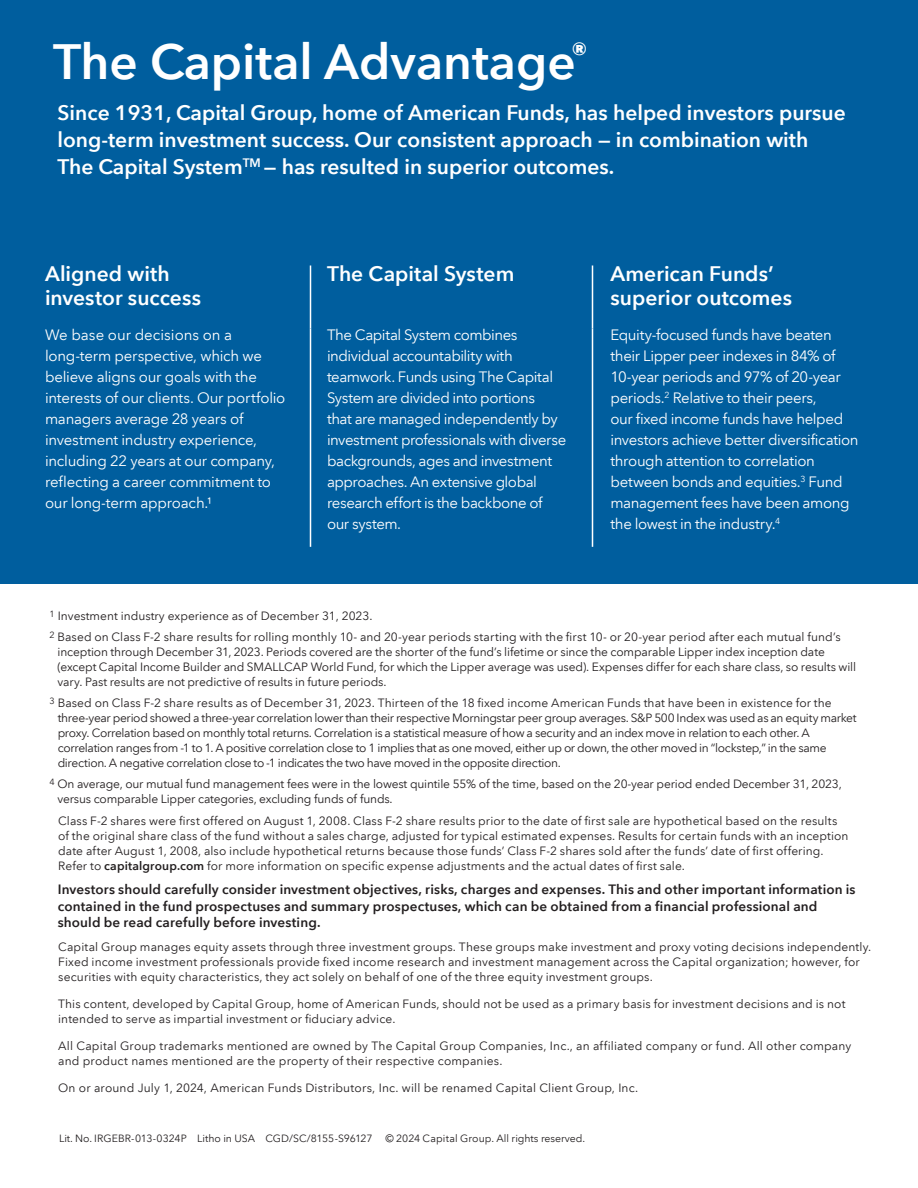
<style>
.page{position:relative;width:918px;height:1188px;background:#fff}
.page>*{position:absolute;margin:0;border:0;box-sizing:border-box;transform-origin:0 0}
.t1{font:600 49.5px "Avenir Next LT Com";color:#fff}
.t2{font:600 21px/27px "Avenir Next LT Com";color:#fff}
.t3{font:15px/21px "Avenir Next LT Com";letter-spacing:-.025em;color:#fff}
.t4{font:600 13.5px/16.5px "Avenir Next LT Com";letter-spacing:.01em;color:#231f20}
.t5{font:12px/15px "Avenir Next LT Com";letter-spacing:.005em;color:#231f20}
.t6{font:12px/15px "Avenir Next LT Com";letter-spacing:-.03em;color:#231f20}
.t7{font:12px/15px "Avenir Next LT Com";letter-spacing:-.015em;color:#231f20}
.t8{font:10.5px "Avenir Next LT Com";letter-spacing:-.005em;color:#231f20}
.s1{font-weight:600}
</style>
<div class="page">
<div style="left:0;top:0;width:918px;height:584px;background:#005e9e"></div>
<hr style="left:310px;top:266px;width:1px;height:62px;background:#fff">
<hr style="left:310px;top:328px;width:1px;height:219px;background:#fff">
<hr style="left:592px;top:266px;width:1px;height:62px;background:#fff">
<hr style="left:592px;top:328px;width:1px;height:219px;background:#fff">
<h1 class="t1" style="left:53px;top:32px;width:549px">The Capital Advantage<sup>®</sup><sup>®</sup></h1>
<h2 class="t2" style="left:58px;top:99px;width:790px">Since 1931, Capital Group, home of American Funds, has helped investors pursue long-term investment success. Our consistent approach — in combination with<br>The Capital System<sup>TM</sup> — has resulted in superior outcomes.</h2>
<h2 class="t2" style="left:45px;top:262px;width:158px;line-height:24px">Aligned with investor success</h2>
<h2 class="t2" style="left:327px;top:260px;width:189px">The Capital System</h2>
<h2 class="t2" style="left:611px;top:262px;width:183px;line-height:24px">American Funds’ superior outcomes</h2>
<p class="t3" style="left:45px;top:324px;width:242px">We base our decisions on a long-term perspective, which we believe aligns our goals with the interests of our clients. Our portfolio managers average 28 years of investment industry experience, including 22 years at our company, reflecting a career commitment to our long-term approach.¹</p>
<p class="t3" style="left:327px;top:324px;width:241px">The Capital System combines individual accountability with teamwork. Funds using The Capital<br>System are divided into portions<br>that are managed independently by investment professionals with diverse backgrounds, ages and investment approaches. An extensive global research effort is the backbone of our system.</p>
<p class="t3" style="left:610px;top:324px;width:250px">Equity-focused funds have beaten their Lipper peer indexes in 84% of 10-year periods and 97% of 20-year periods.<sup>2</sup> Relative to their peers,<br>our fixed income funds have helped investors achieve better diversification through attention to correlation between bonds and equities.<sup>3</sup> Fund management fees have been among the lowest in the industry.<sup>4</sup></p>
<p class="t5" style="left:50px;top:606px;width:793px;line-height:21px"><sup>1</sup> Investment industry experience as of December 31, 2023.<br><sup>2</sup> Based on Class F-2 share results for rolling monthly 10- and 20-year periods starting with the first 10- or 20-year period after each mutual fund’s</p>
<p class="t5" style="left:58px;top:645px;width:800px">inception through December 31, 2023. Periods covered are the shorter of the fund’s lifetime or since the comparable Lipper index inception date (except Capital Income Builder and SMALLCAP World Fund, for which the Lipper average was used). Expenses differ for each share class, so results will vary. Past results are not predictive of results in future periods.</p>
<p class="t6" style="left:58px;top:696px;width:801px;text-indent:-8px"><sup>3</sup> Based on Class F-2 share results as of December 31, 2023. Thirteen of the 18 fixed income American Funds that have been in existence for the three-year period showed a three-year correlation lower than their respective Morningstar peer group averages. S&amp;P 500 Index was used as an equity market proxy. Correlation based on monthly total returns. Correlation is a statistical measure of how a security and an index move in relation to each other. A correlation ranges from -1 to 1. A positive correlation close to 1 implies that as one moved, either up or down, the other moved in “lockstep,” in the same direction. A negative correlation close to -1 indicates the two have moved in the opposite direction.</p>
<p class="t7" style="left:57px;top:777px;width:786px;text-indent:-8px"><sup>4</sup> On average, our mutual fund management fees were in the lowest quintile 55% of the time, based on the 20-year period ended December 31, 2023, versus comparable Lipper categories, excluding funds of funds.</p>
<p class="t5" style="left:58px;top:814px;width:792px">Class F-2 shares were first offered on August 1, 2008. Class F-2 share results prior to the date of first sale are hypothetical based on the results of the original share class of the fund without a sales charge, adjusted for typical estimated expenses. Results for certain funds with an inception date after August 1, 2008, also include hypothetical returns because those funds’ Class F-2 shares sold after the funds’ date of first offering.<br>Refer to <span class="s1">capitalgroup.com</span> for more information on specific expense adjustments and the actual dates of first sale.</p>
<p class="t4" style="left:58px;top:881px;width:799px">Investors should carefully consider investment objectives, risks, charges and expenses. This and other important information is contained in the fund prospectuses and summary prospectuses, which can be obtained from a financial professional and should be read carefully before investing.</p>
<p class="t5" style="left:58px;top:939px;width:815px">Capital Group manages equity assets through three investment groups. These groups make investment and proxy voting decisions independently.<br>Fixed income investment professionals provide fixed income research and investment management across the Capital organization; however, for securities with equity characteristics, they act solely on behalf of one of the three equity investment groups.</p>
<p class="t5" style="left:58px;top:996px;width:789px">This content, developed by Capital Group, home of American Funds, should not be used as a primary basis for investment decisions and is not intended to serve as impartial investment or fiduciary advice.</p>
<p class="t5" style="left:58px;top:1038px;width:795px">All Capital Group trademarks mentioned are owned by The Capital Group Companies, Inc., an affiliated company or fund. All other company and product names mentioned are the property of their respective companies.</p>
<p class="t5" style="left:58px;top:1080px;width:582px">On or around July 1, 2024, American Funds Distributors, Inc. will be renamed Capital Client Group, Inc.</p>
<p class="t8" style="left:59px;top:1132px;width:528px">Lit. No. IRGEBR-013-0324P Litho in USA CGD/SC/8155-S96127 © 2024 Capital Group. All rights reserved.</p>
</div>
